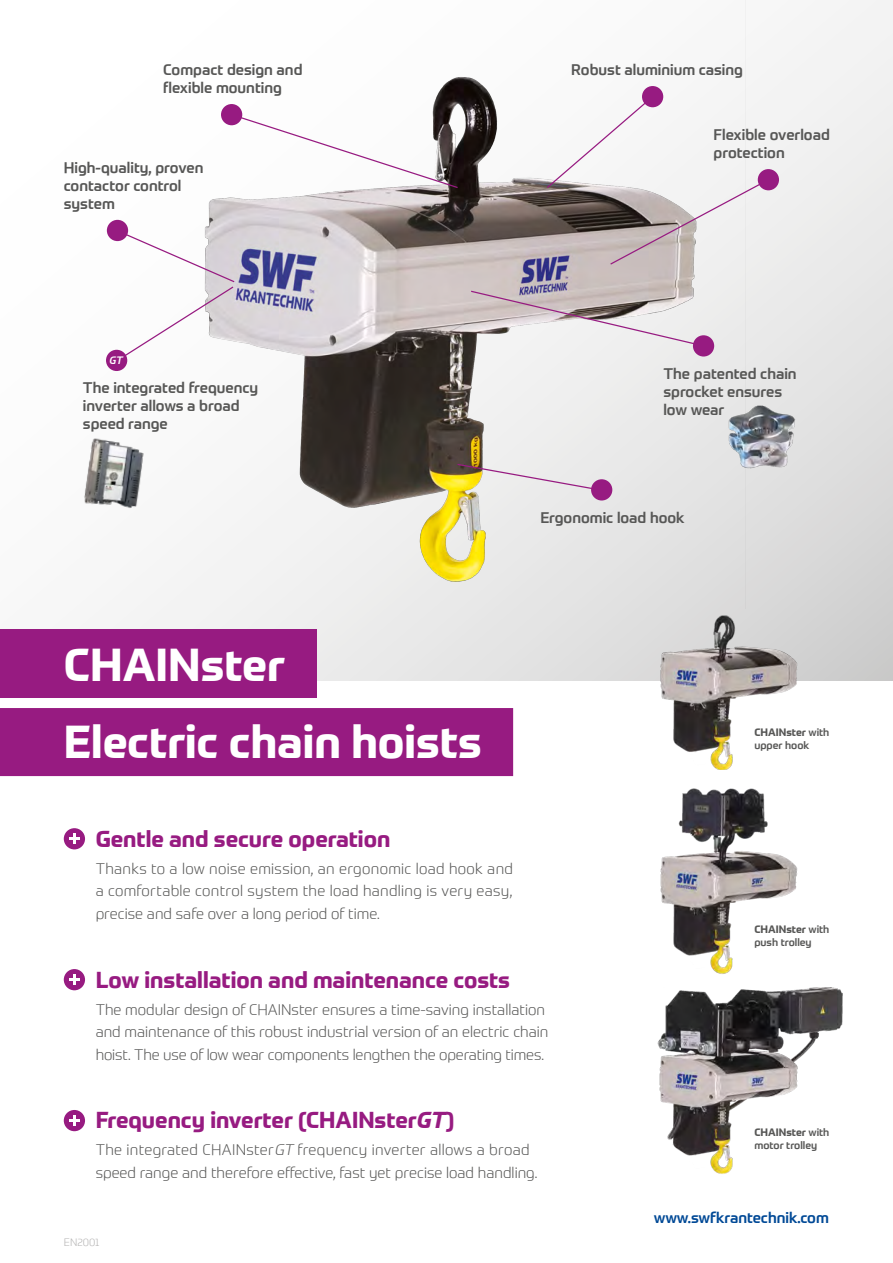
<style>
.page{position:relative;width:893px;height:1263px;background:#fff}
.page>*{position:absolute;margin:0;border:0;box-sizing:border-box;transform-origin:0 0}
.t1{font:700 45px/76.5px "Prometo";color:#fff}
.t2{font:700 22.5px "Prometo";color:#971b81}
.t3{font:300 15px/22.5px "Prometo";color:#575756}
.t4{font:500 15px/18px "Prometo";color:#575756}
.t5{font:500 15px "Prometo";color:#004996}
.t6{font:500 10.5px/12.6px "Prometo";color:#575756}
.t7{font:300 10.5px "Prometo";color:#b3b2b2}
.t8{font:italic 500 10.5px "Prometo";color:#fff}
.s1{font-weight:700}
.s2{font-style:italic}
</style>
<div class="page">
<svg style="left:111px;top:0;width:782px;height:680px"></svg>
<div style="left:0;top:629px;width:316px;height:68px;background:#971b81"></div>
<div style="left:0;top:708px;width:513px;height:68px;background:#971b81"></div>
<img style="left:660px;top:788px;width:138px;height:186px">
<img style="left:659px;top:611px;width:139px;height:159px">
<img style="left:657px;top:987px;width:186px;height:187px">
<img style="left:106px;top:0;width:639px;height:609px">
<svg style="left:230px;top:113px;width:229px;height:76px"></svg>
<svg style="left:545px;top:95px;width:225px;height:171px"></svg>
<svg style="left:456px;top:463px;width:148px;height:29px;background:#e0d8c8"></svg>
<svg style="left:470px;top:290px;width:235px;height:57px"></svg>
<div style="left:221px;top:104px;width:21px;height:21px;background:#971b81;border-radius:50%"></div>
<div style="left:642px;top:86px;width:21px;height:21px;background:#971b81;border-radius:50%"></div>
<div style="left:758px;top:169px;width:21px;height:21px;background:#971b81;border-radius:50%"></div>
<div style="left:693px;top:335px;width:21px;height:21px;background:#971b81;border-radius:50%"></div>
<div style="left:107px;top:220px;width:21px;height:21px;background:#971b81;border-radius:50%"></div>
<div style="left:591px;top:479px;width:21px;height:21px;background:#971b81;border-radius:50%"></div>
<svg style="left:115px;top:229px;width:121px;height:133px"></svg>
<div style="left:106px;top:350px;width:21px;height:21px;background:#971b81;border-radius:50%"></div>
<img style="left:84px;top:431px;width:69px;height:86px">
<img style="left:714px;top:404px;width:96px;height:89px">
<div style="left:64px;top:828px;width:21px;height:21px;background:#971b81;border-radius:50%"></div>
<svg style="left:69px;top:833px;width:11px;height:11px"></svg>
<div style="left:64px;top:969px;width:21px;height:21px;background:#971b81;border-radius:50%"></div>
<svg style="left:69px;top:974px;width:11px;height:11px"></svg>
<div style="left:64px;top:1110px;width:21px;height:21px;background:#971b81;border-radius:50%"></div>
<svg style="left:69px;top:1115px;width:11px;height:11px"></svg>
<p class="t4" style="left:163px;top:61px;width:141px">Compact design and flexible mounting</p>
<p class="t4" style="left:64px;top:159px;width:141px">High-quality, proven contactor control system</p>
<p class="t4" style="left:571px;top:61px;width:173px">Robust aluminium casing</p>
<p class="t4" style="left:714px;top:126px;width:118px">Flexible overload protection</p>
<p class="t8" style="left:110px;top:354px;width:15px">GT</p>
<p class="t4" style="left:83px;top:379px;width:177px">The integrated frequency inverter allows a broad speed range</p>
<p class="t4" style="left:663px;top:364px;width:135px">The patented chain sprocket ensures low wear</p>
<p class="t4" style="left:540px;top:508px;width:146px">Ergonomic load hook</p>
<h1 class="t1" style="left:64px;top:627px;width:419px">CHAINster<br>Electric chain hoists</h1>
<h2 class="t2" style="left:96px;top:824px;width:296px">Gentle and secure operation</h2>
<p class="t3" style="left:96px;top:857px;width:419px;text-align:justify">Thanks to a low noise emission, an ergonomic load hook and a comfortable control system the load handling is very easy, precise and safe over a long period of time.</p>
<p class="t6" style="left:754px;top:726px;width:77px"><span class="s1">CHAINster</span> with upper hook</p>
<p class="t6" style="left:754px;top:923px;width:76px"><span class="s1">CHAINster</span> with push trolley</p>
<h2 class="t2" style="left:96px;top:965px;width:416px">Low installation and maintenance costs</h2>
<p class="t3" style="left:96px;top:998px;width:454px">The modular design of CHAINster ensures a time-saving installation and maintenance of this robust industrial version of an electric chain hoist. The use of low wear components lengthen the operating times.</p>
<h2 class="t2" style="left:96px;top:1106px;width:360px">Frequency inverter (CHAINster<span class="s2">GT</span>)</h2>
<p class="t3" style="left:96px;top:1139px;width:443px">The integrated CHAINster<span class="s2">GT</span> frequency inverter allows a broad speed range and therefore effective, fast yet precise load handling.</p>
<p class="t7" style="left:64px;top:1235px;width:37px">EN2001</p>
<p class="t6" style="left:754px;top:1126px;width:76px"><span class="s1">CHAINster</span> with motor trolley</p>
<p class="t5" style="left:654px;top:1208px;width:177px">www.swfkrantechnik.com</p>
</div>
